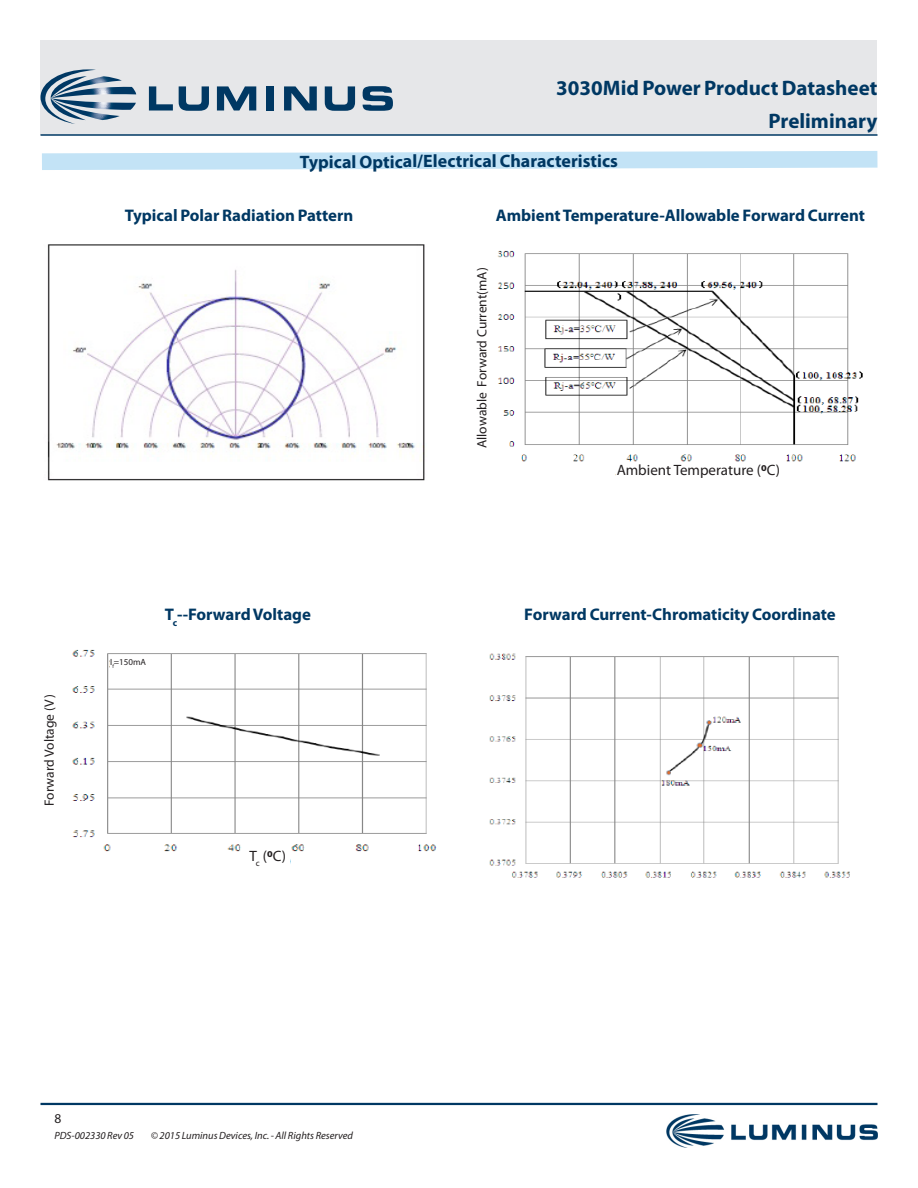
<style>
.page{position:relative;width:918px;height:1188px;background:#fff}
.page>*{position:absolute;margin:0;border:0;box-sizing:border-box;transform-origin:0 0}
.t1{font:700 21px/33px "Myriad Pro";color:#003863;text-align:right}
.t2{font:700 18px "Myriad Pro";letter-spacing:-.005em;color:#003863}
.t3{font:700 16.8px "Myriad Pro";color:#003863}
.t4{font:15px "Myriad Pro";color:#231f20}
.t5{font:13.5px "Myriad Pro";color:#231f20}
.t6{font:italic 10.5px "Myriad Pro";color:#231f20}
.t7{font:9px "Myriad Pro";color:#231f20}
.s1{font-weight:700}
</style>
<div class="page">
<div style="left:40px;top:40px;width:838px;height:95px;background:#e6e7e9"></div>
<hr style="left:40px;top:1103px;width:838px;height:2px;background:#003863">
<hr style="left:40px;top:134px;width:838px;height:2px;background:#003863">
<svg style="left:40px;top:69px;width:96px;height:55px"></svg>
<svg style="left:149px;top:86px;width:24px;height:25px"></svg>
<svg style="left:179px;top:86px;width:30px;height:25px"></svg>
<svg style="left:217px;top:86px;width:39px;height:25px"></svg>
<div style="left:266px;top:86px;width:8px;height:25px;background:#003863"></div>
<svg style="left:284px;top:86px;width:33px;height:25px"></svg>
<svg style="left:325px;top:86px;width:30px;height:25px"></svg>
<svg style="left:363px;top:86px;width:30px;height:25px"></svg>
<svg style="left:42px;top:151px;width:836px;height:19px;background:#cae6f7"></svg>
<img style="left:666px;top:1115px;width:212px;height:33px">
<img style="left:47px;top:245px;width:378px;height:236px">
<img style="left:72px;top:649px;width:365px;height:215px">
<img style="left:489px;top:653px;width:361px;height:225px">
<img style="left:497px;top:250px;width:366px;height:226px">
<div style="left:617px;top:464px;width:204px;height:15px;background:#fff"></div>
<div style="left:249px;top:850px;width:41px;height:19px;background:#fff"></div>
<div style="left:110px;top:659px;width:58px;height:17px;background:#fff"></div>
<p class="t1" style="left:556px;top:71px;width:323px">3030Mid Power Product Datasheet<br>Preliminary</p>
<p class="t2" style="left:300px;top:149px;width:320px">Typical Optical/Electrical Characteristics</p>
<p class="t3" style="left:125px;top:204px;width:230px">Typical Polar Radiation Pattern</p>
<p class="t3" style="left:496px;top:204px;width:371px">Ambient Temperature-Allowable Forward Current</p>
<p class="t5" style="left:474px;top:448px;width:182px;rotate:-90deg">Allowable Forward Current(mA)</p>
<p class="t4" style="left:617px;top:461px;width:165px">Ambient Temperature (<span class="s1">0</span>C)</p>
<p class="t5" style="left:41px;top:806px;width:113px;rotate:-90deg">Forward Voltage (V)</p>
<p class="t7" style="left:110px;top:657px;width:38px">I<sub>f</sub>=150mA</p>
<p class="t3" style="left:165px;top:604px;width:148px">T<sub>c</sub>--Forward Voltage</p>
<p class="t3" style="left:524px;top:604px;width:313px">Forward Current-Chromaticity Coordinate</p>
<p class="t4" style="left:249px;top:847px;width:38px">T<sub>c</sub> (<span class="s1">0</span>C)</p>
<p class="t5" style="left:54px;top:1110px;width:8px">8</p>
<p class="t6" style="left:54px;top:1129px;width:81px">PDS-002330 Rev 05</p>
<p class="t6" style="left:151px;top:1129px;width:204px">© 2015 Luminus Devices, Inc. - All Rights Reserved</p>
</div>
